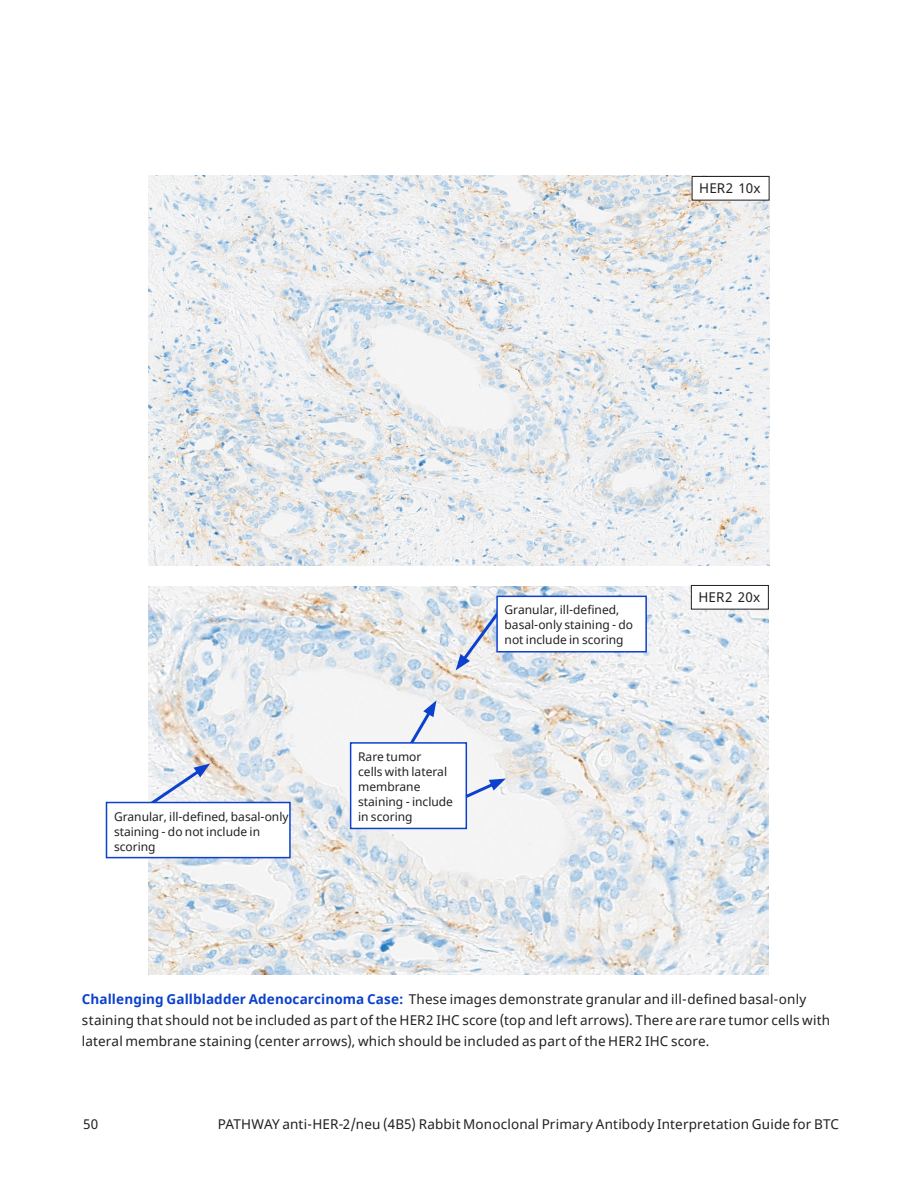
<style>
.page{position:relative;width:918px;height:1188px;background:#fff}
.page>*{position:absolute;margin:0;border:0;box-sizing:border-box;transform-origin:0 0}
.Caption_text{font:13.5px/21px "Noto Sans";letter-spacing:.015em;color:#231f20}
.Magnification_box_centered{font:13.5px "Noto Sans";letter-spacing:.01em;color:#231f20}
.Within_Image_text_box{font:12px/15px "Noto Sans";color:#231f20}
.s1{font-weight:700;color:#0b41cd}
</style>
<div class="page">
<img style="left:148px;top:176px;width:621px;height:390px">
<div style="left:692px;top:176px;width:77px;height:24px;background:#fff"></div>
<div style="left:692px;top:176px;width:78px;height:25px;border:1px solid #231f20"></div>
<img style="left:149px;top:586px;width:620px;height:388px">
<svg style="left:456px;top:607px;width:47px;height:63px"></svg>
<div style="left:497px;top:596px;width:149px;height:56px;background:#fff"></div>
<div style="left:496px;top:596px;width:151px;height:57px;border:2px solid #0b41cd"></div>
<svg style="left:143px;top:763px;width:67px;height:39px"></svg>
<div style="left:106px;top:803px;width:184px;height:55px;background:#fff"></div>
<div style="left:106px;top:802px;width:185px;height:56px;border:2px solid #0b41cd"></div>
<div style="left:691px;top:585px;width:77px;height:24px;background:#fff"></div>
<div style="left:691px;top:585px;width:78px;height:25px;border:1px solid #231f20"></div>
<svg style="left:405px;top:700px;width:31px;height:42px"></svg>
<div style="left:351px;top:743px;width:115px;height:85px;background:#fff"></div>
<div style="left:350px;top:742px;width:117px;height:87px;border:2px solid #0b41cd"></div>
<svg style="left:464px;top:779px;width:42px;height:22px"></svg>
<p class="Magnification_box_centered" style="left:699px;top:179px;width:63px">HER2 10x</p>
<p class="Within_Image_text_box" style="left:114px;top:809px;width:176px">Granular, ill-defined, basal-only staining - do not include in scoring</p>
<p class="Within_Image_text_box" style="left:358px;top:750px;width:96px">Rare tumor<br>cells with lateral membrane staining - include in scoring</p>
<p class="Within_Image_text_box" style="left:505px;top:603px;width:130px">Granular, ill-defined, basal-only staining - do not include in scoring</p>
<p class="Magnification_box_centered" style="left:698px;top:588px;width:63px">HER2 20x</p>
<p class="Caption_text" style="left:82px;top:989px;width:750px"><span class="s1">Challenging Gallbladder Adenocarcinoma Case:</span> These images demonstrate granular and ill-defined basal-only staining that should not be included as part of the HER2 IHC score (top and left arrows). There are rare tumor cells with lateral membrane staining (center arrows), which should be included as part of the HER2 IHC score.</p>
<p class="Caption_text" style="left:83px;top:1114px;width:17px">50</p>
<p class="Caption_text" style="left:218px;top:1114px;width:623px">PATHWAY anti-HER-2/neu (4B5) Rabbit Monoclonal Primary Antibody Interpretation Guide for BTC</p>
</div>
